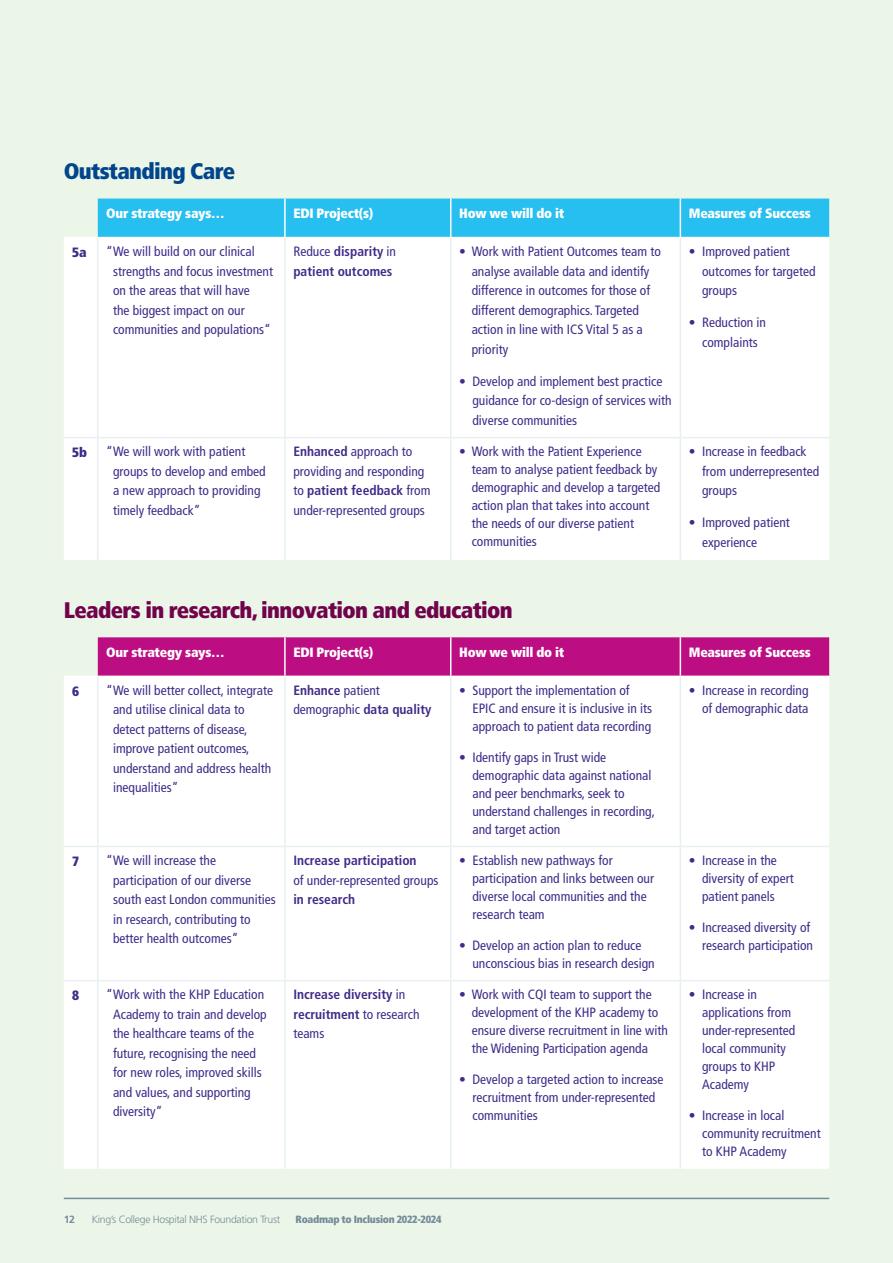
<style>
.page{position:relative;width:893px;height:1263px;background:#ecf6e8}
.page>*{position:absolute;margin:0;border:0;box-sizing:border-box;transform-origin:0 0}
.t1{font:900 condensed 22.5px "Frutiger";letter-spacing:-.03em;color:#70034b}
.t2{font:900 condensed 22.5px "Frutiger";letter-spacing:-.03em;color:#01468c}
.t3{font:condensed 13.5px/19.5px "Frutiger";color:#402b89}
.t4{font:700 condensed 13.5px/19.5px "Frutiger";color:#402b89}
.t5{font:900 condensed 13.5px "Frutiger";letter-spacing:-.02em;color:#fff}
.t6{font:900 condensed 13.5px "Frutiger";color:#402b89}
.t7{font:300 10.5px "Frutiger";letter-spacing:-.03em;color:#758c99}
.t8{font:900 condensed 10.5px "Frutiger";letter-spacing:-.03em;color:#758c99}
.t9{font:700 10.5px "Frutiger";color:#758c99}
.s1{font-weight:400}
.s2{font-weight:700}
</style>
<div class="page">
<hr style="left:64px;top:1198px;width:765px;height:1px;background:#758c99">
<div style="left:98px;top:199px;width:731px;height:38px;background:#26bff0"></div>
<div style="left:64px;top:238px;width:765px;height:322px;background:#fff"></div>
<hr style="left:64px;top:237px;width:34px;height:1px;background:#fff">
<hr style="left:98px;top:237px;width:187px;height:1px;background:#fff">
<hr style="left:285px;top:237px;width:166px;height:1px;background:#fff">
<hr style="left:451px;top:237px;width:229px;height:1px;background:#fff">
<hr style="left:680px;top:237px;width:149px;height:1px;background:#fff">
<hr style="left:284px;top:199px;width:2px;height:38px;background:#fff">
<hr style="left:450px;top:199px;width:1px;height:38px;background:#fff">
<hr style="left:680px;top:199px;width:1px;height:38px;background:#fff">
<hr style="left:284px;top:238px;width:2px;height:199px;background:#e7f0f1">
<hr style="left:450px;top:238px;width:1px;height:199px;background:#e7f0f1">
<hr style="left:680px;top:238px;width:1px;height:199px;background:#e7f0f1">
<hr style="left:284px;top:438px;width:2px;height:122px;background:#e7f0f1">
<hr style="left:450px;top:438px;width:1px;height:122px;background:#e7f0f1">
<hr style="left:680px;top:438px;width:1px;height:122px;background:#e7f0f1">
<hr style="left:64px;top:437px;width:34px;height:1px;background:#e7f0f1">
<hr style="left:98px;top:437px;width:187px;height:1px;background:#e7f0f1">
<hr style="left:285px;top:437px;width:166px;height:1px;background:#e7f0f1">
<hr style="left:451px;top:437px;width:229px;height:1px;background:#e7f0f1">
<hr style="left:680px;top:437px;width:149px;height:1px;background:#e7f0f1">
<hr style="left:97px;top:238px;width:2px;height:199px;background:#e7f0f1">
<hr style="left:97px;top:438px;width:2px;height:122px;background:#e7f0f1">
<div style="left:98px;top:637px;width:731px;height:39px;background:#bc0d83"></div>
<div style="left:64px;top:677px;width:765px;height:492px;background:#fff"></div>
<hr style="left:64px;top:676px;width:34px;height:1px;background:#fff">
<hr style="left:98px;top:676px;width:187px;height:1px;background:#fff">
<hr style="left:285px;top:676px;width:166px;height:1px;background:#fff">
<hr style="left:451px;top:676px;width:229px;height:1px;background:#fff">
<hr style="left:680px;top:676px;width:149px;height:1px;background:#fff">
<hr style="left:284px;top:637px;width:2px;height:39px;background:#fff">
<hr style="left:450px;top:637px;width:1px;height:39px;background:#fff">
<hr style="left:680px;top:637px;width:1px;height:39px;background:#fff">
<hr style="left:284px;top:677px;width:2px;height:169px;background:#e7f0f1">
<hr style="left:450px;top:677px;width:1px;height:169px;background:#e7f0f1">
<hr style="left:680px;top:677px;width:1px;height:169px;background:#e7f0f1">
<hr style="left:284px;top:847px;width:2px;height:133px;background:#e7f0f1">
<hr style="left:450px;top:847px;width:1px;height:133px;background:#e7f0f1">
<hr style="left:680px;top:847px;width:1px;height:133px;background:#e7f0f1">
<hr style="left:284px;top:981px;width:2px;height:188px;background:#e7f0f1">
<hr style="left:450px;top:981px;width:1px;height:188px;background:#e7f0f1">
<hr style="left:680px;top:981px;width:1px;height:188px;background:#e7f0f1">
<hr style="left:64px;top:846px;width:34px;height:1px;background:#e7f0f1">
<hr style="left:98px;top:846px;width:187px;height:1px;background:#e7f0f1">
<hr style="left:285px;top:846px;width:166px;height:1px;background:#e7f0f1">
<hr style="left:451px;top:846px;width:229px;height:1px;background:#e7f0f1">
<hr style="left:680px;top:846px;width:149px;height:1px;background:#e7f0f1">
<hr style="left:64px;top:980px;width:34px;height:1px;background:#e7f0f1">
<hr style="left:98px;top:980px;width:187px;height:1px;background:#e7f0f1">
<hr style="left:285px;top:980px;width:166px;height:1px;background:#e7f0f1">
<hr style="left:451px;top:980px;width:229px;height:1px;background:#e7f0f1">
<hr style="left:680px;top:980px;width:149px;height:1px;background:#e7f0f1">
<hr style="left:97px;top:677px;width:2px;height:169px;background:#e7f0f1">
<hr style="left:97px;top:847px;width:2px;height:133px;background:#e7f0f1">
<hr style="left:97px;top:981px;width:2px;height:188px;background:#e7f0f1">
<h1 class="t2" style="left:64px;top:157px;width:173px">Outstanding Care</h1>
<p class="t5" style="left:106px;top:205px;width:120px">Our strategy says…</p>
<p class="t5" style="left:293px;top:205px;width:81px">EDI Project(s)</p>
<p class="t5" style="left:459px;top:205px;width:107px">How we will do it</p>
<p class="t5" style="left:689px;top:205px;width:123px">Measures of Success</p>
<p class="t6" style="left:72px;top:244px;width:16px">5a</p>
<p class="t3" style="left:113px;top:242px;width:161px;text-indent:-7px">“We will build on our clinical strengths and focus investment on the areas that will have<br>the biggest impact on our communities and populations“</p>
<p class="t4" style="left:293px;top:242px;width:104px"><span class="s1">Reduce</span> disparity <span class="s1">in </span>patient outcomes</p>
<p class="t3" style="left:472px;top:242px;width:191px;text-indent:-12px">• Work with Patient Outcomes team to analyse available data and identify difference in outcomes for those of different demographics. Targeted action in line with ICS Vital 5 as a priority</p>
<p class="t3" style="left:472px;top:372px;width:201px;text-indent:-13px">• Develop and implement best practice guidance for co-design of services with diverse communities</p>
<p class="t3" style="left:702px;top:242px;width:115px;text-indent:-13px">• Improved patient outcomes for targeted groups</p>
<p class="t3" style="left:689px;top:313px;width:79px;text-align:center">• Reduction in complaints</p>
<p class="t6" style="left:72px;top:444px;width:17px">5b</p>
<p class="t3" style="left:113px;top:442px;width:154px;text-indent:-7px">“We will work with patient groups to develop and embed a new approach to providing timely feedback”</p>
<p class="t3" style="left:293px;top:442px;width:139px"><span class="s2">Enhanced</span> approach to providing and responding to <span class="s2">patient feedback</span> from under-represented groups</p>
<p class="t3" style="left:472px;top:443px;width:190px;line-height:18px;text-indent:-12px">• Work with the Patient Experience team to analyse patient feedback by demographic and develop a targeted action plan that takes into account the needs of our diverse patient communities</p>
<p class="t3" style="left:702px;top:442px;width:119px;text-indent:-13px">• Increase in feedback from underrepresented groups</p>
<p class="t3" style="left:702px;top:513px;width:89px;text-indent:-13px">• Improved patient experience</p>
<h1 class="t1" style="left:64px;top:596px;width:450px">Leaders in research, innovation and education</h1>
<p class="t5" style="left:106px;top:644px;width:120px">Our strategy says…</p>
<p class="t5" style="left:293px;top:644px;width:81px">EDI Project(s)</p>
<p class="t5" style="left:459px;top:644px;width:107px">How we will do it</p>
<p class="t5" style="left:689px;top:644px;width:123px">Measures of Success</p>
<p class="t6" style="left:72px;top:683px;width:9px">6</p>
<p class="t3" style="left:113px;top:681px;width:162px;text-indent:-7px">“We will better collect, integrate and utilise clinical data to detect patterns of disease, improve patient outcomes, understand and address health inequalities”</p>
<p class="t4" style="left:293px;top:680px;width:140px">Enhance <span class="s1">patient demographic</span> data quality</p>
<p class="t3" style="left:472px;top:681px;width:181px;line-height:18px;text-indent:-13px">• Support the implementation of<br>EPIC and ensure it is inclusive in its approach to patient data recording</p>
<p class="t3" style="left:472px;top:748px;width:184px;line-height:18px;text-indent:-13px">• Identify gaps in Trust wide demographic data against national and peer benchmarks, seek to understand challenges in recording, and target action</p>
<p class="t6" style="left:72px;top:853px;width:9px">7</p>
<p class="t3" style="left:113px;top:851px;width:164px;text-indent:-7px">“We will increase the participation of our diverse south east London communities in research, contributing to better health outcomes”</p>
<p class="t4" style="left:293px;top:851px;width:125px">Increase participation</p>
<p class="t3" style="left:293px;top:870px;width:147px">of under-represented groups</p>
<p class="t4" style="left:293px;top:890px;width:63px">in research</p>
<p class="t3" style="left:472px;top:851px;width:183px;line-height:18px;text-indent:-13px">• Establish new pathways for participation and links between our diverse local communities and the research team</p>
<p class="t3" style="left:472px;top:936px;width:184px;line-height:18px;text-indent:-13px">• Develop an action plan to reduce unconscious bias in research design</p>
<p class="t6" style="left:72px;top:987px;width:9px">8</p>
<p class="t3" style="left:113px;top:985px;width:155px;text-indent:-7px">“Work with the KHP Education<br>Academy to train and develop the healthcare teams of the future, recognising the need for new roles, improved skills and values, and supporting diversity”</p>
<p class="t4" style="left:293px;top:985px;width:128px">Increase diversity <span class="s1">in </span>recruitment <span class="s1">to research teams</span></p>
<p class="t3" style="left:472px;top:985px;width:198px;line-height:18px;text-indent:-12px">• Work with CQI team to support the development of the KHP academy to ensure diverse recruitment in line with the Widening Participation agenda</p>
<p class="t3" style="left:472px;top:1070px;width:193px;line-height:18px;text-indent:-13px">• Develop a targeted action to increase recruitment from under-represented communities</p>
<p class="t9" style="left:64px;top:1213px;width:13px">12</p>
<p class="t7" style="left:92px;top:1214px;width:190px">King’s College Hospital NHS Foundation Trust</p>
<p class="t8" style="left:296px;top:1213px;width:147px">Roadmap to Inclusion 2022-2024</p>
<p class="t3" style="left:689px;top:681px;width:121px;line-height:18px;text-align:right">• Increase in recording of demographic data</p>
<p class="t3" style="left:702px;top:851px;width:93px;line-height:18px;text-indent:-13px">• Increase in the diversity of expert patient panels</p>
<p class="t3" style="left:689px;top:918px;width:126px;line-height:18px;text-align:right">• Increased diversity of research participation</p>
<p class="t3" style="left:702px;top:985px;width:95px;line-height:18px;text-indent:-13px">• Increase in applications from under-represented local community groups to KHP<br>Academy</p>
<p class="t3" style="left:702px;top:1106px;width:120px;line-height:18px;text-indent:-13px">• Increase in local community recruitment to KHP Academy</p>
</div>
